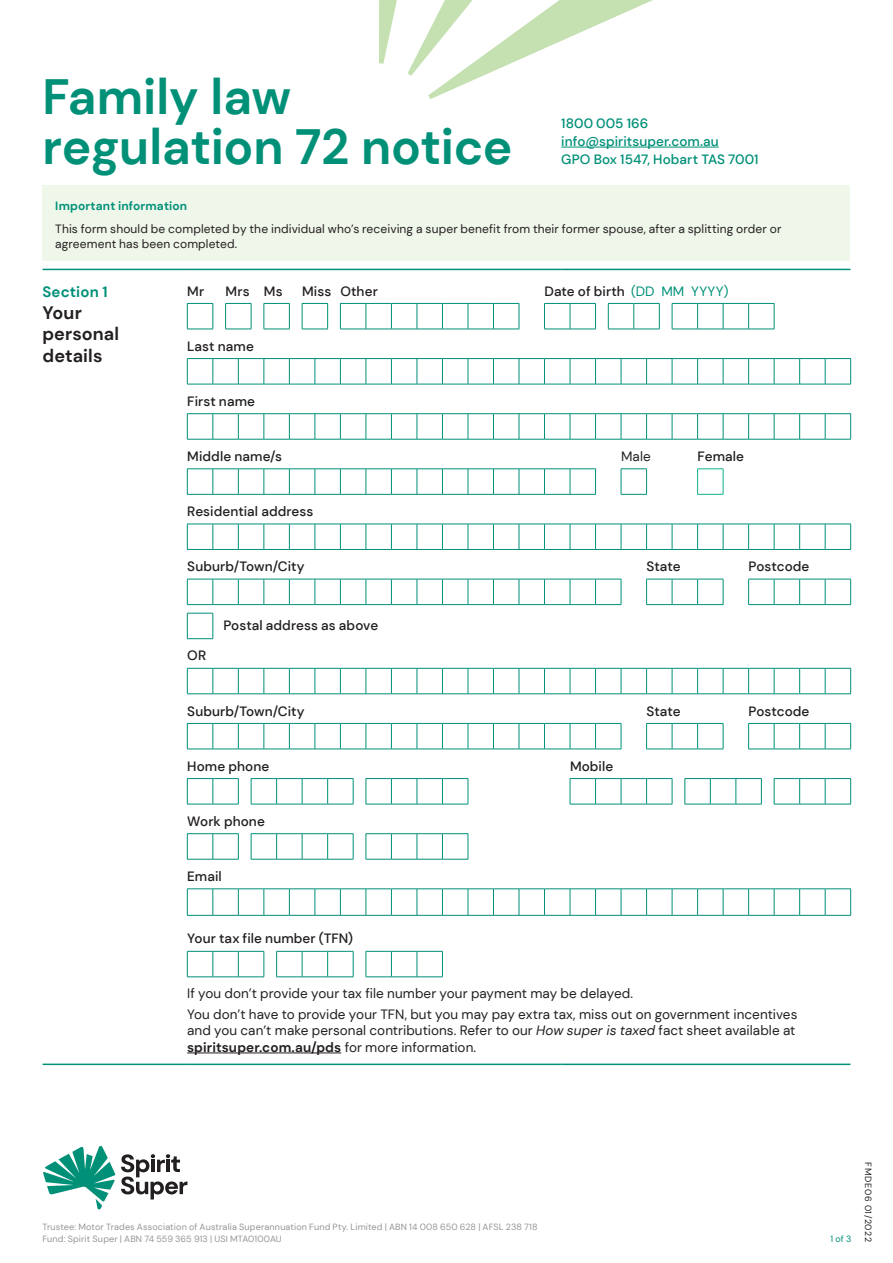
<style>
.page{position:relative;width:893px;height:1263px;background:#fff}
.page>*{position:absolute;margin:0;border:0;box-sizing:border-box;transform-origin:0 0}
._1__Form_Title{font:700 49.5px/49.5px "DM Sans";letter-spacing:-.005em;color:#009078}
._4__Section_Header{font:700 18px/21.6px "DM Sans";letter-spacing:.005em;color:#231f20}
._3__Section_Letter{font:700 15px "DM Sans";letter-spacing:.01em;color:#009078}
._5__Body_copy{font:13.5px/16.5px "DM Sans";letter-spacing:.005em;color:#231f20}
._8__Field_Header{font:500 13.5px "DM Sans";letter-spacing:.005em;color:#231f20}
._10__Green_body_copy{font:500 13.5px/18px "DM Sans";letter-spacing:.005em;color:#009078}
._8__Field_Header-2{font:13.5px "DM Sans";color:#231f20}
._5__Body_copy-2{font:12px/15px "DM Sans";letter-spacing:.01em;color:#231f20}
._5__Body_copy-3{font:700 12px "DM Sans";letter-spacing:.01em;color:#009078}
.t1{font:9px/12px "DM Sans";letter-spacing:.015em;color:#939598}
.t2{font:9px "DM Sans";letter-spacing:.07em;color:#231f20}
.t3{font:9px "DM Sans";color:#009078}
.s1{font-weight:400;color:#009078}
.s2{font-style:italic}
.s3{font-weight:700}
</style>
<div class="page">
<svg style="left:121px;top:1154px;width:66px;height:45px"></svg>
<svg style="left:43px;top:1146px;width:72px;height:64px"></svg>
<div style="left:43px;top:185px;width:807px;height:76px;background:#eff6ea"></div>
<hr style="left:43px;top:1063px;width:144px;height:2px;background:#009078">
<hr style="left:187px;top:1063px;width:374px;height:2px;background:#009078">
<hr style="left:561px;top:1063px;width:289px;height:2px;background:#009078">
<hr style="left:43px;top:269px;width:144px;height:1px;background:#009078">
<hr style="left:187px;top:269px;width:374px;height:1px;background:#009078">
<hr style="left:561px;top:269px;width:289px;height:1px;background:#009078">
<hr style="left:561px;top:147px;width:158px;height:1px;background:#009078">
<hr style="left:187px;top:1052px;width:154px;height:1px;background:#231f20">
<svg style="left:187px;top:303px;width:588px;height:27px"></svg>
<svg style="left:187px;top:358px;width:664px;height:27px"></svg>
<svg style="left:187px;top:413px;width:664px;height:27px"></svg>
<svg style="left:187px;top:469px;width:409px;height:26px"></svg>
<svg style="left:621px;top:469px;width:26px;height:26px"></svg>
<svg style="left:697px;top:469px;width:27px;height:26px"></svg>
<svg style="left:187px;top:524px;width:664px;height:26px"></svg>
<svg style="left:187px;top:579px;width:664px;height:26px"></svg>
<svg style="left:187px;top:613px;width:27px;height:26px"></svg>
<svg style="left:187px;top:668px;width:664px;height:26px"></svg>
<svg style="left:187px;top:723px;width:664px;height:27px"></svg>
<svg style="left:187px;top:778px;width:664px;height:27px"></svg>
<svg style="left:187px;top:833px;width:282px;height:27px"></svg>
<svg style="left:187px;top:888px;width:664px;height:28px"></svg>
<svg style="left:187px;top:951px;width:256px;height:26px"></svg>
<svg style="left:379px;top:0;width:18px;height:64px"></svg>
<svg style="left:407px;top:0;width:246px;height:99px"></svg>
<p class="_1__Form_Title" style="left:43px;top:72px;width:471px">Family law regulation 72 notice</p>
<p class="_10__Green_body_copy" style="left:561px;top:114px;width:199px">1800 005 166 info@spiritsuper.com.au<br>GPO Box 1547, Hobart TAS 7001</p>
<p class="_5__Body_copy-3" style="left:55px;top:198px;width:133px">Important information</p>
<p class="_5__Body_copy-2" style="left:55px;top:221px;width:728px">This form should be completed by the individual who’s receiving a super benefit from their former spouse, after a splitting order or agreement has been completed.</p>
<p class="_3__Section_Letter" style="left:43px;top:282px;width:67px">Section 1</p>
<p class="_4__Section_Header" style="left:43px;top:302px;width:78px">Your personal details</p>
<p class="_8__Field_Header" style="left:187px;top:282px;width:18px">Mr</p>
<p class="_8__Field_Header" style="left:226px;top:282px;width:25px">Mrs</p>
<p class="_8__Field_Header" style="left:264px;top:282px;width:20px">Ms</p>
<p class="_8__Field_Header" style="left:302px;top:282px;width:31px">Miss</p>
<p class="_8__Field_Header" style="left:340px;top:282px;width:39px">Other</p>
<p class="_8__Field_Header" style="left:544px;top:282px;width:185px">Date of birth <span class="s1">(DD MM YYYY)</span></p>
<p class="_8__Field_Header" style="left:187px;top:338px;width:68px">Last name</p>
<p class="_8__Field_Header" style="left:187px;top:393px;width:69px">First name</p>
<p class="_8__Field_Header" style="left:187px;top:448px;width:96px">Middle name/s</p>
<p class="_8__Field_Header-2" style="left:621px;top:448px;width:31px">Male</p>
<p class="_8__Field_Header" style="left:698px;top:448px;width:48px">Female</p>
<p class="_8__Field_Header" style="left:187px;top:503px;width:128px">Residential address</p>
<p class="_8__Field_Header" style="left:187px;top:558px;width:119px">Suburb/Town/City</p>
<p class="_8__Field_Header" style="left:647px;top:558px;width:36px">State</p>
<p class="_8__Field_Header" style="left:749px;top:558px;width:62px">Postcode</p>
<p class="_8__Field_Header" style="left:187px;top:647px;width:20px">OR</p>
<p class="_8__Field_Header" style="left:223px;top:617px;width:156px">Postal address as above</p>
<p class="_8__Field_Header" style="left:187px;top:702px;width:119px">Suburb/Town/City</p>
<p class="_8__Field_Header" style="left:647px;top:702px;width:36px">State</p>
<p class="_8__Field_Header" style="left:749px;top:702px;width:62px">Postcode</p>
<p class="_8__Field_Header" style="left:187px;top:757px;width:84px">Home phone</p>
<p class="_8__Field_Header" style="left:570px;top:757px;width:45px">Mobile</p>
<p class="_8__Field_Header" style="left:187px;top:813px;width:79px">Work phone</p>
<p class="_8__Field_Header" style="left:187px;top:868px;width:36px">Email</p>
<p class="_8__Field_Header" style="left:187px;top:930px;width:167px">Your tax file number (TFN)</p>
<p class="_5__Body_copy" style="left:187px;top:985px;width:447px">If you don’t provide your tax file number your payment may be delayed.</p>
<p class="_5__Body_copy" style="left:187px;top:1005px;width:612px">You don’t have to provide your TFN, but you may pay extra tax, miss out on government incentives and you can’t make personal contributions. Refer to our <span class="s2">How super is taxed</span> fact sheet available at <span class="s3">spiritsuper.com.au/pds</span> for more information.</p>
<p class="t1" style="left:43px;top:1221px;width:496px">Trustee: Motor Trades Association of Australia Superannuation Fund Pty. Limited | ABN 14 008 650 628 | AFSL 238 718<br>Fund: Spirit Super | ABN 74 559 365 913 | USI MTA0100AU</p>
<p class="t3" style="left:830px;top:1233px;width:22px">1 of 3</p>
<p class="t2" style="left:874px;top:1162px;width:81px;rotate:90deg">FMDE06 01/2022</p>
</div>
